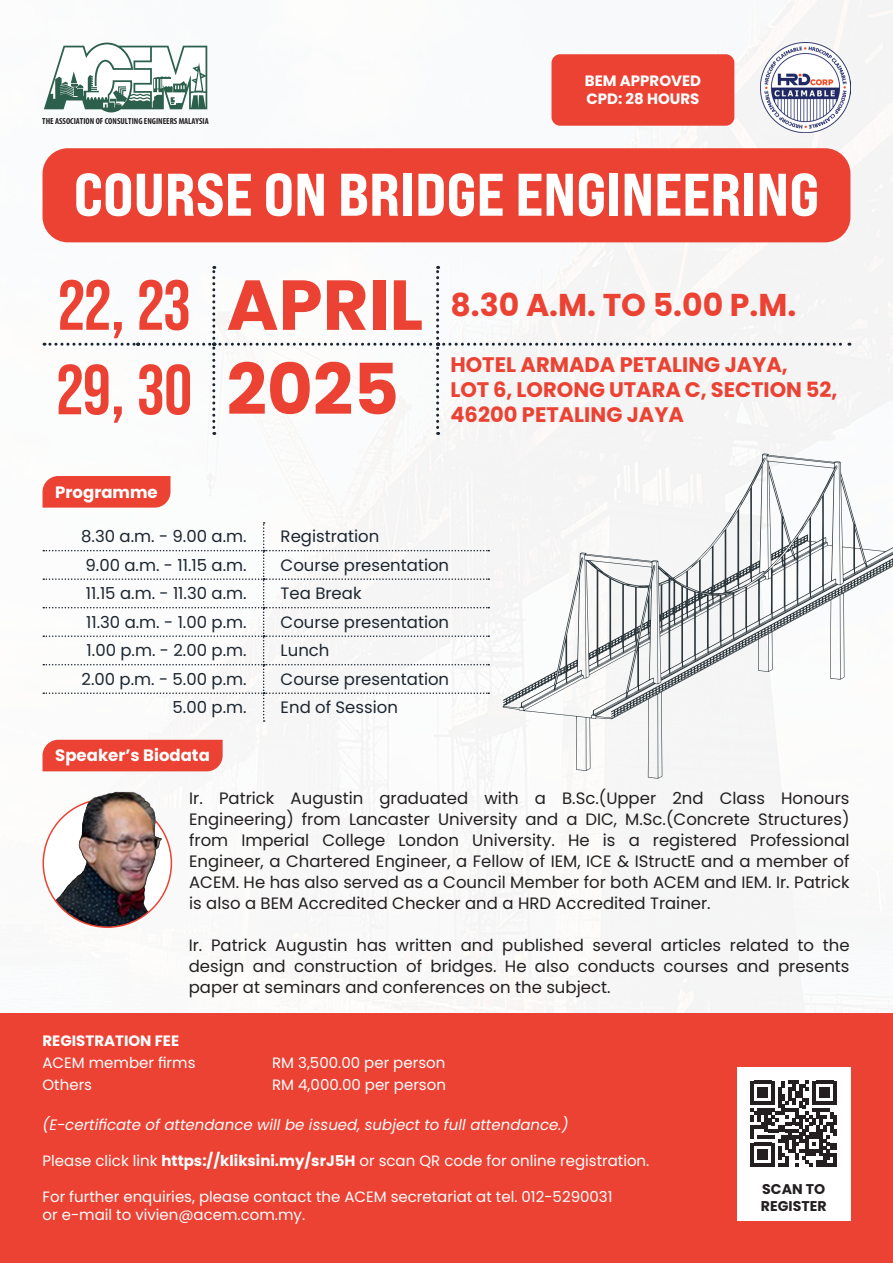
<style>
.page{position:relative;width:893px;height:1263px;background:#fff}
.page>*{position:absolute;margin:0;border:0;box-sizing:border-box;transform-origin:0 0}
.t1{font:700 70.5px "Bebas Neue Pro";color:#eb4233}
.t2{font:700 70.5px "Poppins";color:#eb4233}
.t3{font:800 60px "Bebas Neue Pro";color:#fff}
.t4{font:700 31.5px "Poppins";color:#eb4233}
.t5{font:700 21px/25.2px "Poppins";color:#eb4233}
.t6{font:16.5px/21px "Poppins";color:#231f20;text-align:justify}
.t7{font:16.5px "Poppins";color:#1c2630}
.t8{font:700 16.5px "Poppins";color:#fff}
.t9{font:15px "Poppins";color:#fff}
.t10{font:italic 15px "Poppins";color:#fff}
.t11{font:700 15px "Poppins";color:#fff}
.t12{font:700 14.1px/17px "Poppins";color:#231f20}
.t13{font:700 condensed 8.85px "Myriad Pro";color:#231f20}
.s1{font-weight:700}
</style>
<div class="page">
<img style="left:0;top:0;width:893px;height:1014px">
<div style="left:0;top:1014px;width:893px;height:249px;background:#eb4233"></div>
<div style="left:737px;top:1067px;width:113px;height:113px;background:#fff"></div>
<svg style="left:751px;top:1081px;width:86px;height:86px"></svg>
<div style="left:737px;top:1175px;width:113px;height:45px;background:#fff"></div>
<svg style="left:44px;top:43px;width:163px;height:69px"></svg>
<div style="left:551px;top:54px;width:183px;height:72px;background:#eb4233;border-radius:9px"></div>
<img style="left:760px;top:43px;width:90px;height:89px">
<div style="left:43px;top:148px;width:807px;height:94px;background:#eb4233;border-radius:26px"></div>
<div style="left:43px;top:476px;width:127px;height:32px;background:#eb4233"></div>
<div style="left:43px;top:740px;width:180px;height:31px;background:#eb4233"></div>
<svg style="left:43px;top:522px;width:446px;height:200px"></svg>
<img style="left:43px;top:799px;width:128px;height:128px;border-radius:64px">
<img style="left:43px;top:767px;width:129px;height:123px">
<svg style="left:503px;top:453px;width:390px;height:326px;fill:#f5f5f6"></svg>
<svg style="left:804px;top:511px;width:10px;height:16px"></svg>
<svg style="left:44px;top:266px;width:806px;height:169px"></svg>
<p class="t13" style="left:42px;top:115px;width:168px">THE ASSOCIATION OF CONSULTING ENGINEERS MALAYSIA</p>
<p class="t11" style="left:585px;top:72px;width:118px">BEM APPROVED</p>
<p class="t11" style="left:586px;top:90px;width:114px">CPD: 28 HOURS</p>
<p class="t3" style="left:74px;top:154px;width:747px">COURSE ON BRIDGE ENGINEERING</p>
<p class="t1" style="left:58px;top:272px;width:133px">22, 23</p>
<p class="t2" style="left:227px;top:264px;width:198px">APRIL</p>
<p class="t4" style="left:450px;top:287px;width:347px">8.30 A.M. TO 5.00 P.M.</p>
<p class="t1" style="left:57px;top:356px;width:137px">29, 30</p>
<p class="t2" style="left:227px;top:349px;width:174px">2025</p>
<p class="t5" style="left:450px;top:352px;width:339px">HOTEL ARMADA PETALING JAYA,</p>
<p class="t5" style="left:450px;top:377px;width:389px">LOT 6, LORONG UTARA C, SECTION 52,<br>46200 PETALING JAYA</p>
<h1 class="t8" style="left:55px;top:482px;width:104px">Programme</h1>
<p class="t7" style="left:81px;top:527px;width:167px">8.30 a.m. - 9.00 a.m.</p>
<p class="t7" style="left:281px;top:527px;width:100px">Registration</p>
<p class="t7" style="left:85px;top:555px;width:163px">9.00 a.m. - 11.15 a.m.</p>
<p class="t7" style="left:281px;top:555px;width:170px">Course presentation</p>
<p class="t7" style="left:86px;top:584px;width:162px">11.15 a.m. - 11.30 a.m.</p>
<p class="t7" style="left:281px;top:584px;width:82px">Tea Break</p>
<p class="t7" style="left:86px;top:612px;width:162px">11.30 a.m. - 1.00 p.m.</p>
<p class="t7" style="left:281px;top:612px;width:170px">Course presentation</p>
<p class="t7" style="left:87px;top:641px;width:162px">1.00 p.m. - 2.00 p.m.</p>
<p class="t7" style="left:281px;top:641px;width:50px">Lunch</p>
<p class="t7" style="left:82px;top:669px;width:167px">2.00 p.m. - 5.00 p.m.</p>
<p class="t7" style="left:281px;top:669px;width:170px">Course presentation</p>
<p class="t7" style="left:173px;top:698px;width:76px">5.00 p.m.</p>
<p class="t7" style="left:281px;top:698px;width:119px">End of Session</p>
<h1 class="t8" style="left:55px;top:746px;width:156px">Speaker’s Biodata</h1>
<p class="t6" style="left:189px;top:787px;width:662px">Ir. Patrick Augustin graduated with a B.Sc.(Upper 2nd Class Honours Engineering) from Lancaster University and a DIC, M.Sc.(Concrete Structures) from Imperial College London University. He is a registered Professional Engineer, a Chartered Engineer, a Fellow of IEM, ICE &amp; IStructE and a member of ACEM. He has also served as a Council Member for both ACEM and IEM. Ir. Patrick is also a BEM Accredited Checker and a HRD Accredited Trainer.</p>
<p class="t6" style="left:189px;top:934px;width:662px">Ir. Patrick Augustin has written and published several articles related to the design and construction of bridges. He also conducts courses and presents paper at seminars and conferences on the subject.</p>
<p class="t11" style="left:43px;top:1032px;width:138px">REGISTRATION FEE</p>
<p class="t9" style="left:43px;top:1054px;width:154px">ACEM member firms</p>
<p class="t9" style="left:272px;top:1054px;width:175px">RM 3,500.00 per person</p>
<p class="t9" style="left:43px;top:1076px;width:51px">Others</p>
<p class="t9" style="left:272px;top:1076px;width:175px">RM 4,000.00 per person</p>
<p class="t10" style="left:43px;top:1116px;width:528px">(E-certificate of attendance will be issued, subject to full attendance.)</p>
<p class="t9" style="left:43px;top:1152px;width:608px">Please click link <span class="s1">https://kliksini.my/srJ5H</span> or scan QR code for online registration.</p>
<p class="t9" style="left:43px;top:1188px;width:572px">For further enquiries, please contact the ACEM secretariat at tel. 012-5290031</p>
<p class="t9" style="left:43px;top:1206px;width:264px">or e-mail to vivien@acem.com.my.</p>
<p class="t12" style="left:761px;top:1181px;width:67px">SCAN TO<br>REGISTER</p>
</div>
